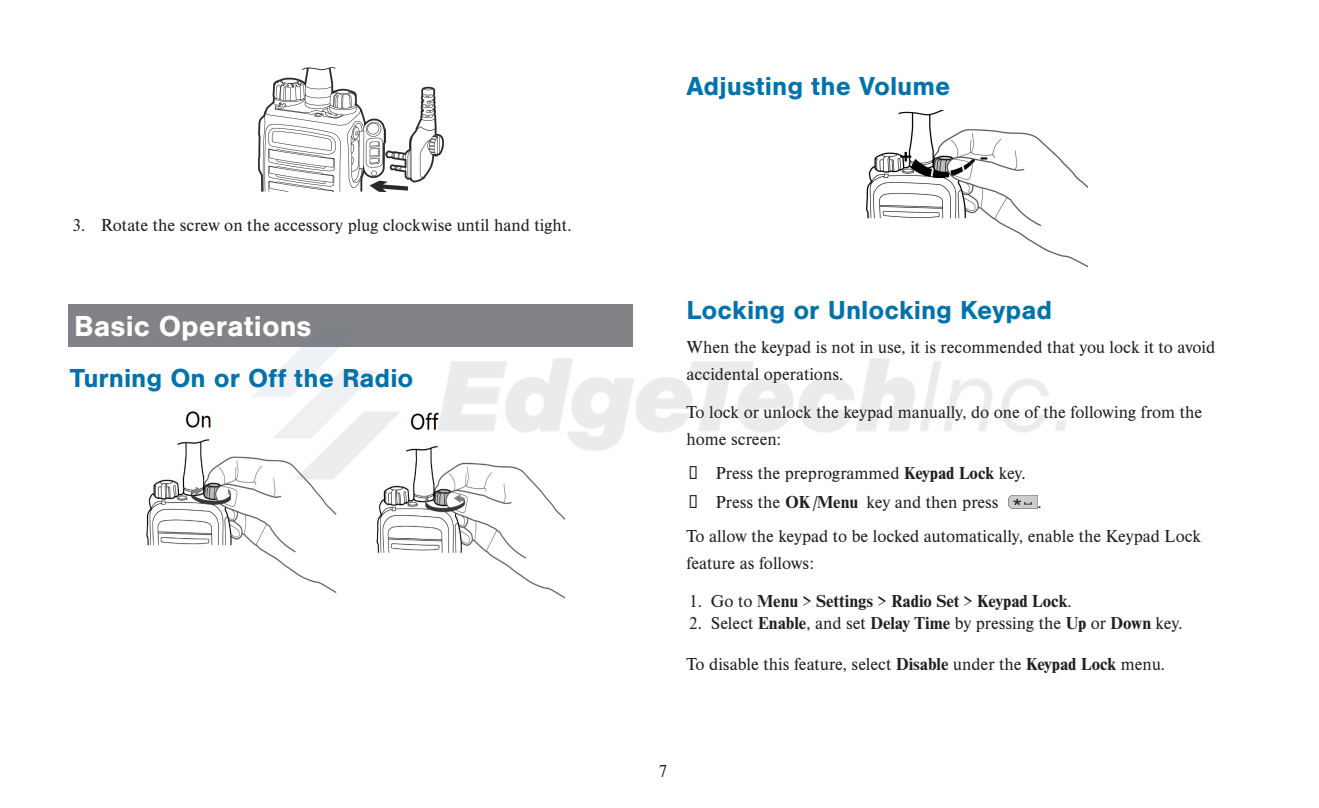
<style>
.page{position:relative;width:1319px;height:808px;background:#fff}
.page>*{position:absolute;margin:0;border:0;box-sizing:border-box;transform-origin:0 0}
.t1{font:700 30px "Nimbus San";color:#fff}
.t2{font:700 27px "Nimbus San";color:#0072ac}
.t3{font:18px/27px "Nimbus Rom D";color:#231f20}
.t4{font:700 18px "Nimbus Rom D";color:#231f20}
.s1{font-weight:700}
.s2{font-weight:400}
</style>
<div class="page">
<img style="left:259px;top:68px;width:184px;height:123px">
<div style="left:68px;top:304px;width:564px;height:42px;background:#818386"></div>
<img style="left:146px;top:479px;width:419px;height:120px">
<img style="left:865px;top:110px;width:222px;height:157px">
<img style="left:164px;top:304px;width:902px;height:216px">
<svg style="left:690px;top:465px;width:6px;height:13px"></svg>
<svg style="left:690px;top:495px;width:6px;height:13px"></svg>
<p class="t3" style="left:72px;top:211px;width:501px">3. Rotate the screw on the accessory plug clockwise until hand tight.</p>
<h1 class="t1" style="left:74px;top:309px;width:239px">Basic Operations</h1>
<h2 class="t2" style="left:70px;top:363px;width:345px">Turning On or Off the Radio</h2>
<h2 class="t2" style="left:686px;top:70px;width:265px">Adjusting the Volume</h2>
<h2 class="t2" style="left:686px;top:295px;width:367px">Locking or Unlocking Keypad</h2>
<p class="t3" style="left:686px;top:332px;width:530px">When the keypad is not in use, it is recommended that you lock it to avoid accidental operations.</p>
<p class="t3" style="left:686px;top:398px;width:517px">To lock or unlock the keypad manually, do one of the following from the home screen:</p>
<p class="t3" style="left:716px;top:457px;width:311px;line-height:29.7px">Press the preprogrammed <span class="s1">Keypad Lock</span> key.<br>Press the <span class="s1">OK</span>/<span class="s1">Menu</span> key and then press</p>
<p class="t3" style="left:686px;top:485px;width:516px;line-height:33.3px;text-indent:351px">.<br>To allow the keypad to be locked automatically, enable the Keypad Lock</p>
<p class="t3" style="left:686px;top:548px;width:129px">feature as follows:</p>
<p class="t4" style="left:688px;top:589px;width:384px"><span class="s2">1. Go to</span> Menu <span class="s2">&gt;</span> Settings <span class="s2">&gt;</span> Radio Set <span class="s2">&gt;</span> Keypad Lock<span class="s2">.</span></p>
<p class="t3" style="left:688px;top:608px;width:495px">2. Select <span class="s1">Enable</span>, and set <span class="s1">Delay Time</span> by pressing the <span class="s1">Up</span> or <span class="s1">Down</span> key.</p>
<p class="t3" style="left:686px;top:650px;width:480px">To disable this feature, select <span class="s1">Disable</span> under the <span class="s1">Keypad Lock</span> menu.</p>
<p class="t3" style="left:658px;top:757px;width:10px">7</p>
</div>
